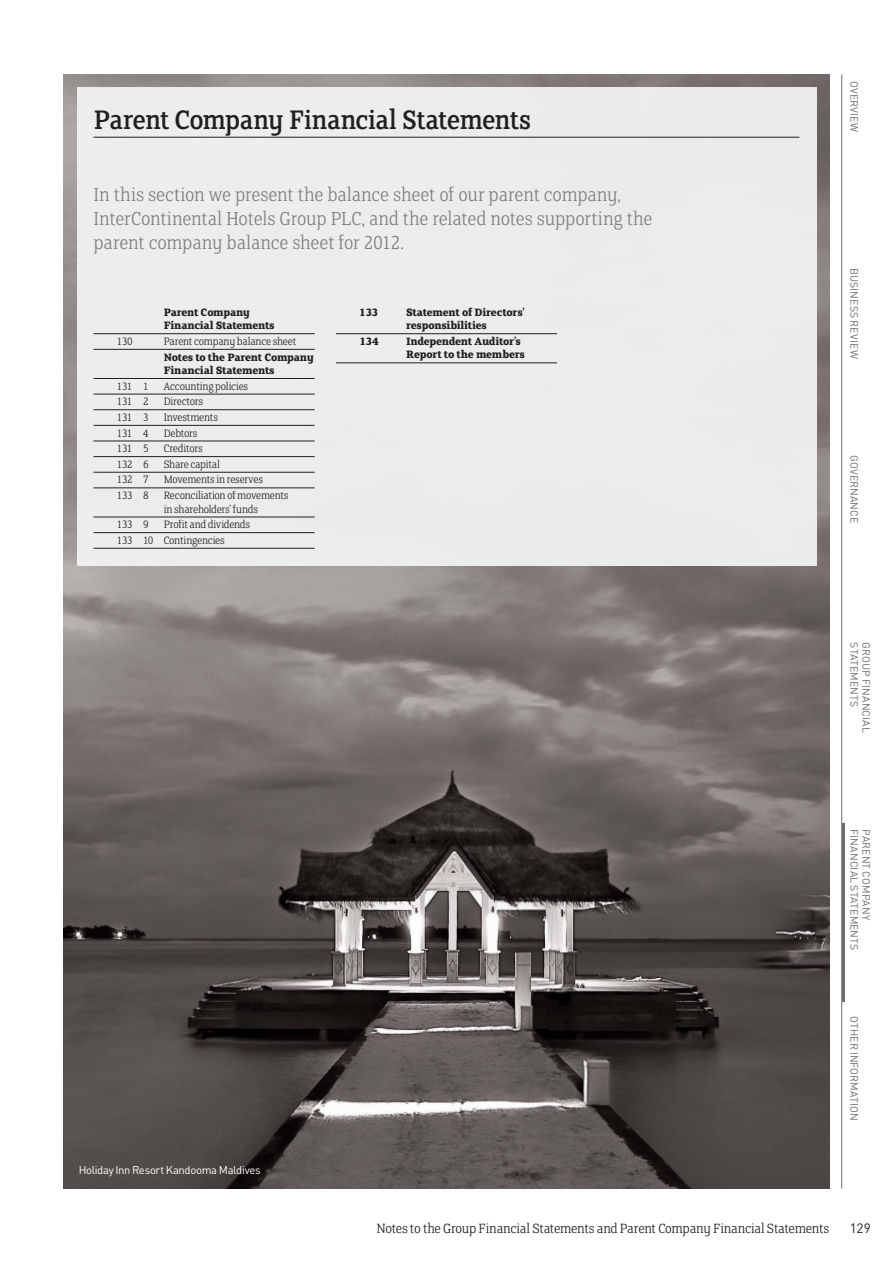
<style>
.page{position:relative;width:893px;height:1263px;background:#fff}
.page>*{position:absolute;margin:0;border:0;box-sizing:border-box;transform-origin:0 0}
.t1{font:30px "FS Clerkenwell";letter-spacing:-.03em;color:#231f20}
.t2{font:300 21px/24px "FS Clerkenwell";letter-spacing:-.005em;color:#7e8083}
.t3{font:300 15px "FS Clerkenwell";letter-spacing:-.02em;color:#231f20}
.t4{font:13.5px "DIN";color:#231f20}
.t5{font:300 12px/13.5px "FS Clerkenwell";letter-spacing:-.02em;color:#231f20}
.t6{font:700 12px/13.5px "FS Clerkenwell";letter-spacing:-.02em;color:#231f20}
.t7{font:11.25px "DIN";letter-spacing:-.03em;color:#fff}
.t8{font:10.5px/12px "DIN";letter-spacing:.005em;color:#6c6d70}
</style>
<div class="page">
<hr style="left:841px;top:74px;width:1px;height:1114px;background:#6c6d70">
<img style="left:64px;top:74px;width:765px;height:1114px">
<hr style="left:842px;top:823px;width:2px;height:178px;background:#6c6d70">
<div style="left:77px;top:87px;width:739px;height:479px;background:#f1f2f3"></div>
<hr style="left:94px;top:137px;width:705px;height:1px;background:#231f20">
<hr style="left:94px;top:333px;width:221px;height:1px;background:#231f20">
<hr style="left:94px;top:349px;width:221px;height:1px;background:#231f20">
<hr style="left:94px;top:378px;width:221px;height:1px;background:#231f20">
<hr style="left:94px;top:394px;width:221px;height:1px;background:#231f20">
<hr style="left:94px;top:409px;width:221px;height:1px;background:#231f20">
<hr style="left:94px;top:425px;width:221px;height:1px;background:#231f20">
<hr style="left:94px;top:441px;width:221px;height:1px;background:#231f20">
<hr style="left:94px;top:456px;width:221px;height:1px;background:#231f20">
<hr style="left:94px;top:472px;width:221px;height:1px;background:#231f20">
<hr style="left:94px;top:488px;width:221px;height:1px;background:#231f20">
<hr style="left:94px;top:517px;width:221px;height:1px;background:#231f20">
<hr style="left:94px;top:532px;width:221px;height:1px;background:#231f20">
<hr style="left:94px;top:548px;width:221px;height:1px;background:#231f20">
<hr style="left:336px;top:333px;width:221px;height:1px;background:#231f20">
<hr style="left:336px;top:363px;width:221px;height:1px;background:#231f20">
<h1 class="t1" style="left:94px;top:105px;width:439px">Parent Company Financial Statements</h1>
<h2 class="t2" style="left:94px;top:184px;width:560px">In this section we present the balance sheet of our parent company,<br>InterContinental Hotels Group PLC, and the related notes supporting the parent company balance sheet for 2012.</h2>
<p class="t6" style="left:164px;top:306px;width:112px">Parent Company<br>Financial Statements</p>
<p class="t5" style="left:117px;top:335px;width:17px">130</p>
<p class="t5" style="left:164px;top:335px;width:134px">Parent company balance sheet</p>
<p class="t6" style="left:164px;top:351px;width:152px">Notes to the Parent Company<br>Financial Statements</p>
<p class="t5" style="left:117px;top:380px;width:33px">131 1</p>
<p class="t5" style="left:164px;top:380px;width:86px">Accounting policies</p>
<p class="t5" style="left:117px;top:395px;width:33px">131 2</p>
<p class="t5" style="left:164px;top:395px;width:41px">Directors</p>
<p class="t5" style="left:117px;top:411px;width:33px">131 3</p>
<p class="t5" style="left:164px;top:411px;width:56px">Investments</p>
<p class="t5" style="left:117px;top:427px;width:33px">131 4</p>
<p class="t5" style="left:164px;top:427px;width:35px">Debtors</p>
<p class="t5" style="left:117px;top:442px;width:33px">131 5</p>
<p class="t5" style="left:164px;top:442px;width:40px">Creditors</p>
<p class="t5" style="left:117px;top:458px;width:33px">132 6</p>
<p class="t5" style="left:164px;top:458px;width:58px">Share capital</p>
<p class="t5" style="left:117px;top:474px;width:33px">132 7</p>
<p class="t5" style="left:164px;top:474px;width:101px">Movements in reserves</p>
<p class="t5" style="left:117px;top:489px;width:33px">133 8</p>
<p class="t5" style="left:164px;top:489px;width:126px">Reconciliation of movements in shareholders’ funds</p>
<p class="t5" style="left:117px;top:518px;width:33px">133 9</p>
<p class="t5" style="left:117px;top:517px;width:135px;line-height:15.6px;text-indent:47px">Profit and dividends<br>133 10 Contingencies</p>
<p class="t6" style="left:359px;top:306px;width:21px">133</p>
<p class="t6" style="left:406px;top:306px;width:120px">Statement of Directors’ responsibilities</p>
<p class="t6" style="left:359px;top:335px;width:21px">134</p>
<p class="t6" style="left:406px;top:335px;width:120px">Independent Auditor’s<br>Report to the members</p>
<p class="t7" style="left:79px;top:1162px;width:184px">Holiday Inn Resort Kandooma Maldives</p>
<p class="t8" style="left:860px;top:81px;width:53px;rotate:90deg">OVERVIEW</p>
<p class="t8" style="left:860px;top:268px;width:92px;rotate:90deg">Busi ness REVIEW</p>
<p class="t8" style="left:860px;top:455px;width:69px;rotate:90deg">GOVERNANCE</p>
<p class="t8" style="left:872px;top:642px;width:92px;rotate:90deg">GROU P FINANCIAL<br>STATEMENTS</p>
<p class="t8" style="left:872px;top:829px;width:122px;rotate:90deg">PARENT COMPANY<br>FINAN CIAL STATEMENTS</p>
<p class="t8" style="left:860px;top:1016px;width:104px;rotate:90deg">OTHER IN FORMATION</p>
<p class="t3" style="left:376px;top:1222px;width:454px">Notes to the Group Financial Statements and Parent Company Financial Statements</p>
<p class="t4" style="left:850px;top:1220px;width:23px">129</p>
</div>
